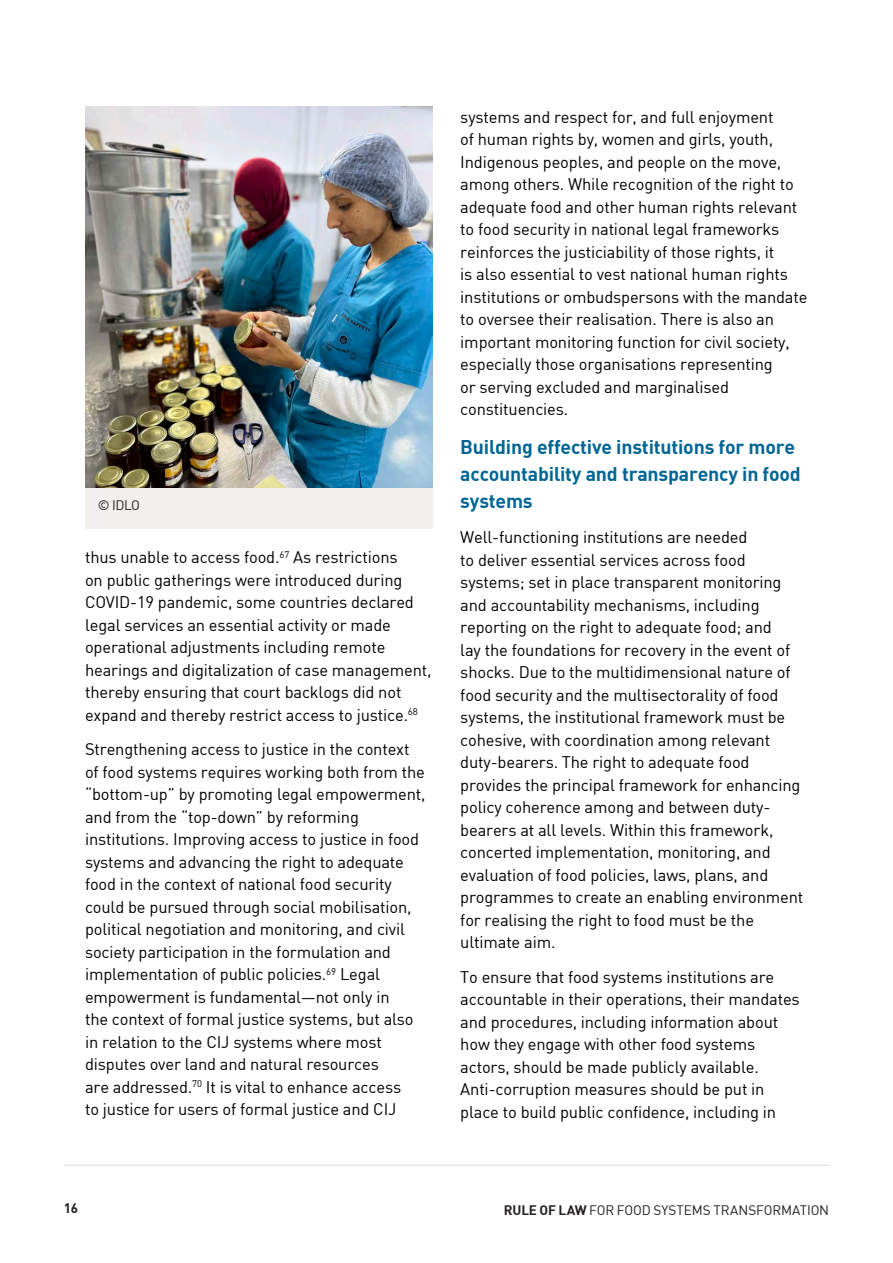
<style>
.page{position:relative;width:893px;height:1263px;background:#fff}
.page>*{position:absolute;margin:0;border:0;box-sizing:border-box;transform-origin:0 0}
.Header_2{font:19.5px/27px "DIN Bold";letter-spacing:-.01em;color:#016694}
.Body_Text{font:16.5px/22.5px "DIN";letter-spacing:-.01em;color:#000}
.t1{font:13.5px "DIN";letter-spacing:-.01em;color:#231f20}
.t2{font:13.5px "DIN Bold";color:#231f20}
.s1{font-family:"DIN Bold"}
</style>
<div class="page">
<hr style="left:64px;top:1165px;width:765px;height:1px;background:#939598">
<img style="left:85px;top:107px;width:348px;height:381px">
<div style="left:85px;top:488px;width:348px;height:40px;background:#f1f0ec"></div>
<p class="t1" style="left:98px;top:497px;width:44px">© IDLO</p>
<p class="Body_Text" style="left:85px;top:546px;width:348px">thus unable to access food.<sup>67</sup> As restrictions<br>on public gatherings were introduced during COVID-19 pandemic, some countries declared legal services an essential activity or made operational adjustments including remote hearings and digitalization of case management, thereby ensuring that court backlogs did not expand and thereby restrict access to justice.<sup>68</sup></p>
<p class="Body_Text" style="left:85px;top:738px;width:342px">Strengthening access to justice in the context of food systems requires working both from the “bottom-up” by promoting legal empowerment, and from the “top-down” by reforming institutions. Improving access to justice in food systems and advancing the right to adequate food in the context of national food security could be pursued through social mobilisation, political negotiation and monitoring, and civil society participation in the formulation and implementation of public policies.<sup>69</sup> Legal empowerment is fundamental—not only in<br>the context of formal justice systems, but also in relation to the CIJ systems where most disputes over land and natural resources<br>are addressed.<sup>70</sup> It is vital to enhance access<br>to justice for users of formal justice and CIJ</p>
<p class="Body_Text" style="left:460px;top:105px;width:349px">systems and respect for, and full enjoyment<br>of human rights by, women and girls, youth, Indigenous peoples, and people on the move, among others. While recognition of the right to adequate food and other human rights relevant to food security in national legal frameworks reinforces the justiciability of those rights, it<br>is also essential to vest national human rights institutions or ombudspersons with the mandate to oversee their realisation. There is also an important monitoring function for civil society, especially those organisations representing<br>or serving excluded and marginalised constituencies.</p>
<p class="Header_2" style="left:460px;top:433px;width:342px">Building effective institutions for more accountability and transparency in food systems</p>
<p class="Body_Text" style="left:460px;top:526px;width:345px">Well-functioning institutions are needed<br>to deliver essential services across food systems; set in place transparent monitoring and accountability mechanisms, including reporting on the right to adequate food; and<br>lay the foundations for recovery in the event of shocks. Due to the multidimensional nature of food security and the multisectorality of food systems, the institutional framework must be cohesive, with coordination among relevant duty-bearers. The right to adequate food provides the principal framework for enhancing policy coherence among and between duty&shy;bearers at all levels. Within this framework, concerted implementation, monitoring, and evaluation of food policies, laws, plans, and programmes to create an enabling environment for realising the right to food must be the ultimate aim.</p>
<p class="Body_Text" style="left:460px;top:965px;width:341px">To ensure that food systems institutions are accountable in their operations, their mandates and procedures, including information about how they engage with other food systems actors, should be made publicly available.<br>Anti-corruption measures should be put in place to build public confidence, including in</p>
<p class="t2" style="left:64px;top:1199px;width:16px">16</p>
<p class="t1" style="left:504px;top:1201px;width:327px"><span class="s1">RULE OF LAW</span> FOR FOOD SYSTEMS TRANSFORMATION</p>
</div>
